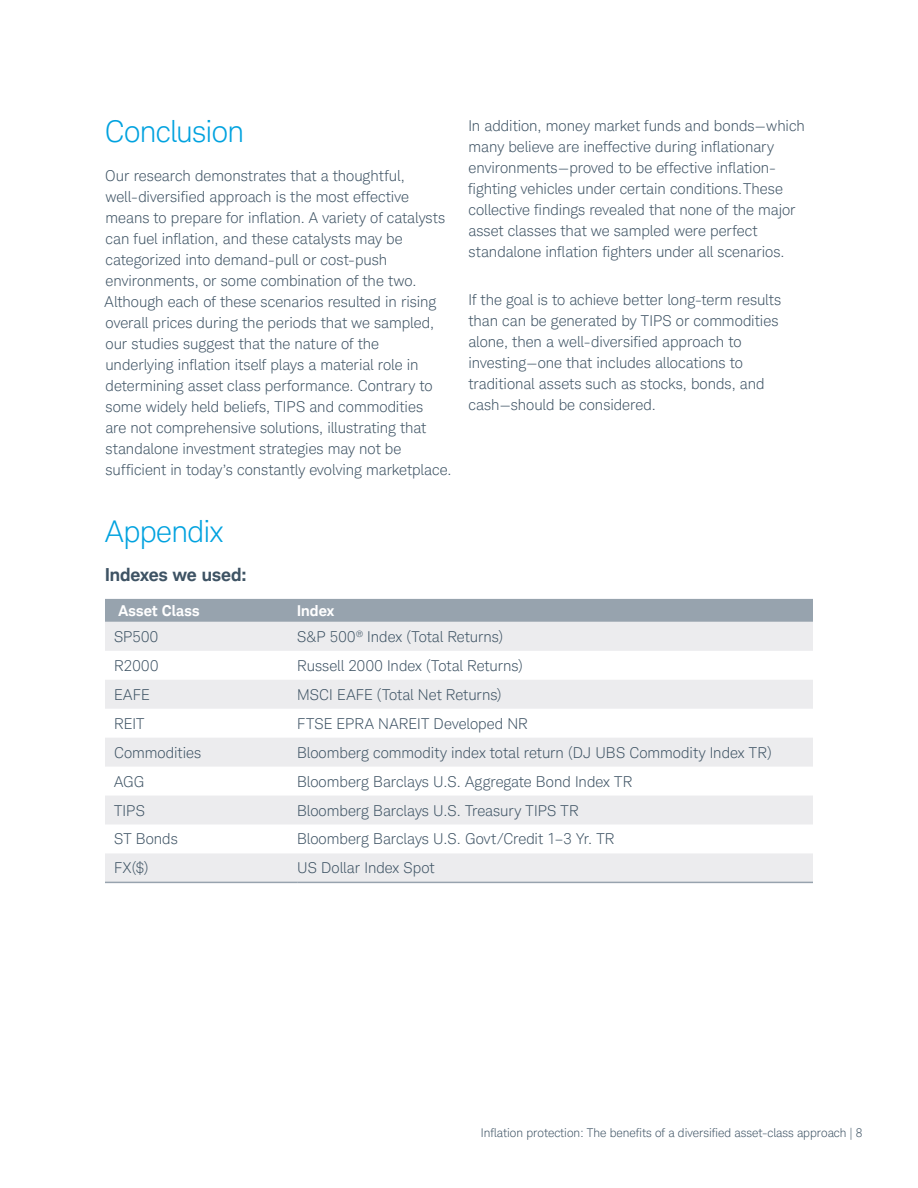
<style>
.page{position:relative;width:918px;height:1188px;background:#fff}
.page>*{position:absolute;margin:0;border:0;box-sizing:border-box;transform-origin:0 0}
.t1{font:300 30px "Charles Modern";letter-spacing:-.02em;color:#00a2df}
.t2{font:700 18px "Charles Modern";color:#3e5364}
.t3{font:300 15px/21px "Charles Modern";color:#3e5364}
.t4{font:700 15px "Charles Modern";letter-spacing:.015em;color:#fff}
.t5{font:300 12px "Charles Modern";color:#3e5364}
</style>
<div class="page">
<div style="left:105px;top:599px;width:708px;height:23px;background:#97a3ae"></div>
<svg style="left:105px;top:622px;width:708px;height:260px;fill:#ececee"></svg>
<hr style="left:105px;top:882px;width:192px;height:1px;background:#97a3ae">
<hr style="left:297px;top:882px;width:516px;height:1px;background:#97a3ae">
<p class="t1" style="left:105px;top:114px;width:141px">Conclusion</p>
<p class="t3" style="left:105px;top:165px;width:348px">Our research demonstrates that a thoughtful, well-diversified approach is the most effective means to prepare for inflation. A variety of catalysts can fuel inflation, and these catalysts may be categorized into demand-pull or cost-push environments, or some combination of the two.<br>Although each of these scenarios resulted in rising overall prices during the periods that we sampled, our studies suggest that the nature of the<br>underlying inflation itself plays a material role in determining asset class performance. Contrary to some widely held beliefs, TIPS and commodities<br>are not comprehensive solutions, illustrating that standalone investment strategies may not be sufficient in today’s constantly evolving marketplace.</p>
<p class="t3" style="left:468px;top:115px;width:338px">In addition, money market funds and bonds—which many believe are ineffective during inflationary environments—proved to be effective inflation&shy;fighting vehicles under certain conditions.These collective findings revealed that none of the major asset classes that we sampled were perfect standalone inflation fighters under all scenarios.</p>
<p class="t3" style="left:468px;top:289px;width:314px">If the goal is to achieve better long-term results than can be generated by TIPS or commodities alone, then a well-diversified approach to investing—one that includes allocations to traditional assets such as stocks, bonds, and cash—should be considered.</p>
<p class="t1" style="left:105px;top:514px;width:120px">Appendix</p>
<p class="t2" style="left:105px;top:563px;width:143px">Indexes we used:</p>
<p class="t4" style="left:118px;top:601px;width:82px">Asset Class</p>
<p class="t4" style="left:297px;top:601px;width:39px">Index</p>
<p class="t3" style="left:114px;top:626px;width:46px">SP500</p>
<p class="t3" style="left:297px;top:626px;width:208px">S&amp;P 500<sup>®</sup> Index (Total Returns)</p>
<p class="t3" style="left:114px;top:655px;width:46px">R2000</p>
<p class="t3" style="left:297px;top:655px;width:227px">Russell 2000 Index (Total Returns)</p>
<p class="t3" style="left:114px;top:684px;width:37px">EAFE</p>
<p class="t3" style="left:297px;top:684px;width:206px">MSCI EAFE (Total Net Returns)</p>
<p class="t3" style="left:114px;top:713px;width:32px">REIT</p>
<p class="t3" style="left:297px;top:713px;width:232px">FTSE EPRA NAREIT Developed NR</p>
<p class="t3" style="left:114px;top:742px;width:89px">Commodities</p>
<p class="t3" style="left:297px;top:742px;width:476px">Bloomberg commodity index total return (DJ UBS Commodity Index TR)</p>
<p class="t3" style="left:114px;top:771px;width:32px">AGG</p>
<p class="t3" style="left:297px;top:771px;width:337px">Bloomberg Barclays U.S. Aggregate Bond Index TR</p>
<p class="t3" style="left:114px;top:800px;width:32px">TIPS</p>
<p class="t3" style="left:297px;top:800px;width:283px">Bloomberg Barclays U.S. Treasury TIPS TR</p>
<p class="t3" style="left:114px;top:829px;width:65px">ST Bonds</p>
<p class="t3" style="left:297px;top:829px;width:319px">Bloomberg Barclays U.S. Govt/Credit 1–3 Yr. TR</p>
<p class="t3" style="left:114px;top:858px;width:36px">FX($)</p>
<p class="t3" style="left:297px;top:858px;width:139px">US Dollar Index Spot</p>
<p class="t5" style="left:481px;top:1126px;width:383px">Inflation protection: The benefits of a diversified asset-class approach | 8</p>
</div>
